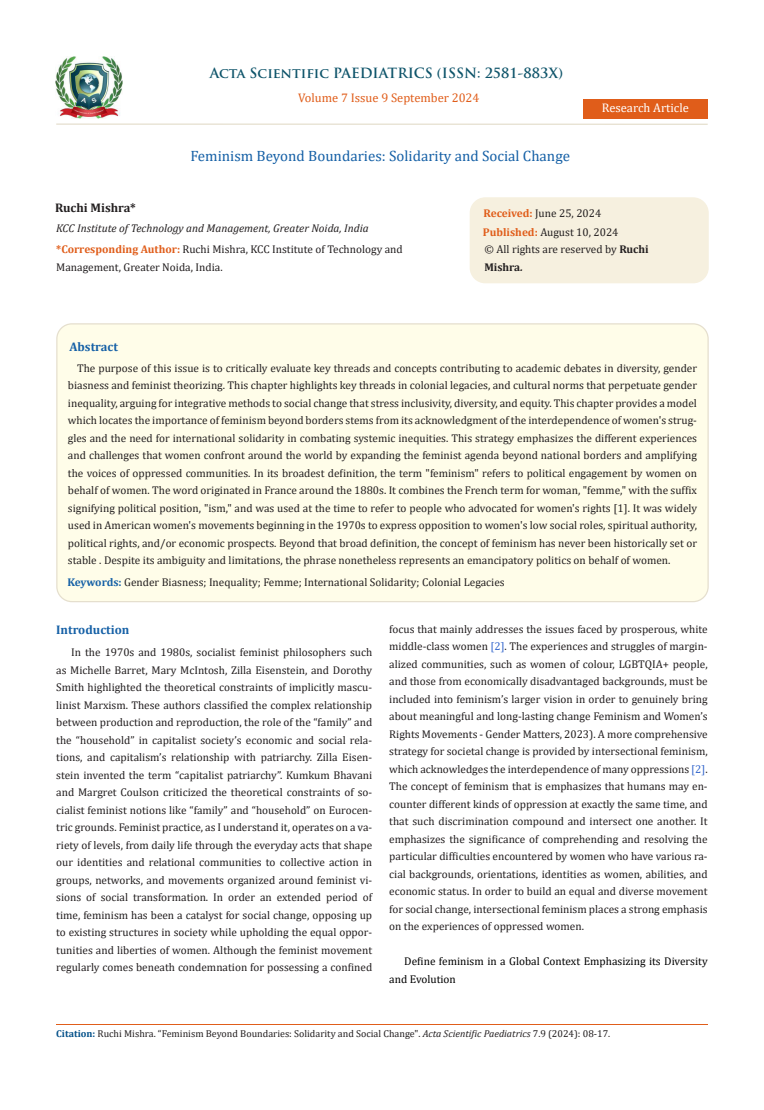
<style>
.page{position:relative;width:764px;height:1110px;background:#fff}
.page>*{position:absolute;margin:0;border:0;box-sizing:border-box;transform-origin:0 0}
.t1{font:15px "Cambria";color:#1560a6}
.t2{font:700 13.75px "Trajan Pro";color:#0e546a}
.t3{font:12.5px "Cambria";color:#e05d1a}
.t4{font:700 12.5px "Cambria";color:#1560a6}
.t5{font:12.5px "Cambria";color:#fff}
.t6{font:700 12.5px "Cambria";color:#231f20}
.t7{font:11.25px/17.5px "Cambria";color:#231f20;text-align:justify}
.Heading_1{font:11.25px/17.5px "Cambria";color:#000}
.t8{font:italic 11.25px "Cambria";color:#231f20}
.t9{font:10px "Cambria";color:#231f20}
.s1{font-weight:700;color:#e05d1a}
.s2{font-weight:700}
.s3{font-weight:700;font-style:italic}
.s4{font-weight:700;color:#1560a6}
.s5{color:#36c}
.s6{font-weight:700;color:#035089}
.s7{font-style:italic}
</style>
<div class="page">
<img style="left:56px;top:57px;width:66px;height:61px">
<div style="left:583px;top:99px;width:124px;height:20px;background:#e05d1a"></div>
<div style="left:470px;top:198px;width:238px;height:85px;background:#f6f0df;border-radius:15px"></div>
<div style="left:470px;top:197px;width:239px;height:86px;border:1px solid #f6f0df;border-radius:15px"></div>
<div style="left:57px;top:324px;width:651px;height:278px;background:#fffde9;border-radius:15px"></div>
<hr style="left:56px;top:1024px;width:651px;height:1px;background:#e05d1a">
<hr style="left:56px;top:123px;width:651px;height:2px;background:#e5dfce">
<p class="t2" style="left:210px;top:64px;width:355px">Acta Scientific PAEDIATRICS (ISSN: 2581-883X)</p>
<p class="t3" style="left:298px;top:91px;width:183px">Volume 7 Issue 9 September 2024</p>
<p class="t1" style="left:190px;top:147px;width:381px">Feminism Beyond Boundaries: Solidarity and Social Change</p>
<p class="t5" style="left:602px;top:100px;width:89px">Research Article</p>
<p class="t6" style="left:55px;top:199px;width:82px">Ruchi Mishra*</p>
<p class="t8" style="left:56px;top:220px;width:314px">KCC Institute of Technology and Management, Greater Noida, India</p>
<p class="t7" style="left:56px;top:241px;width:348px"><span class="s1">*Corresponding Author:</span> Ruchi Mishra, KCC Institute of Technology and<br>Management, Greater Noida, India.</p>
<p class="t4" style="left:70px;top:338px;width:50px">Abstract</p>
<p class="t7" style="left:483px;top:205px;width:119px"><span class="s1">Received:</span> June 25, 2024</p>
<p class="t7" style="left:483px;top:224px;width:137px"><span class="s1">Published:</span> August 10, 2024</p>
<p class="t7" style="left:484px;top:241px;width:166px">© All rights are reserved by <span class="s2">Ruchi<br>Mishra</span><span class="s3">.</span></p>
<p class="t7" style="left:68px;top:359px;width:630px;text-indent:9px">The purpose of this issue is to critically evaluate key threads and concepts contributing to academic debates in diversity, gender biasness and feminist theorizing. This chapter highlights key threads in colonial legacies, and cultural norms that perpetuate gender inequality, arguing for integrative methods to social change that stress inclusivity, diversity, and equity. This chapter provides a model which locates the importance of feminism beyond borders stems from its acknowledgment of the interdependence of women's strug&shy;gles and the need for international solidarity in combating systemic inequities. This strategy emphasizes the different experiences and challenges that women confront around the world by expanding the feminist agenda beyond national borders and amplifying the voices of oppressed communities. In its broadest definition, the term "feminism" refers to political engagement by women on behalf of women. The word originated in France around the 1880s. It combines the French term for woman, "femme," with the suffix signifying political position, "ism," and was used at the time to refer to people who advocated for women's rights [1]. It was widely used in American women's movements beginning in the 1970s to express opposition to women's low social roles, spiritual authority, political rights, and/or economic prospects. Beyond that broad definition, the concept of feminism has never been historically set or stable . Despite its ambiguity and limitations, the phrase nonetheless represents an emancipatory politics on behalf of women.</p>
<p class="t7" style="left:67px;top:573px;width:439px"><span class="s4">Keywords:</span> Gender Biasness; Inequality; Femme; International Solidarity; Colonial Legacies</p>
<p class="t4" style="left:56px;top:621px;width:75px">Introduction</p>
<p class="t7" style="left:56px;top:643px;width:317px;text-indent:15px">In the 1970s and 1980s, socialist feminist philosophers such as Michelle Barret, Mary McIntosh, Zilla Eisenstein, and Dorothy Smith highlighted the theoretical constraints of implicitly mascu&shy;linist Marxism. These authors classified the complex relationship between production and reproduction, the role of the “family” and the “household” in capitalist society’s economic and social rela&shy;tions, and capitalism’s relationship with patriarchy. Zilla Eisen&shy;stein invented the term “capitalist patriarchy”. Kumkum Bhavani and Margret Coulson criticized the theoretical constraints of so&shy;cialist feminist notions like “family” and “household” on Eurocen&shy;tric grounds. Feminist practice, as I understand it, operates on a va&shy;riety of levels, from daily life through the everyday acts that shape our identities and relational communities to collective action in groups, networks, and movements organized around feminist vi&shy;sions of social transformation. In order an extended period of time, feminism has been a catalyst for social change, opposing up to existing structures in society while upholding the equal oppor&shy;tunities and liberties of women. Although the feminist movement regularly comes beneath condemnation for possessing a confined</p>
<p class="t7" style="left:389px;top:620px;width:320px">focus that mainly addresses the issues faced by prosperous, white middle-class women <span class="s5">[2]</span>. The experiences and struggles of margin&shy;alized communities, such as women of colour, LGBTQIA+ people, and those from economically disadvantaged backgrounds, must be included into feminism’s larger vision in order to genuinely bring about meaningful and long-lasting change Feminism and Women’s Rights Movements - Gender Matters, 2023). A more comprehensive strategy for societal change is provided by intersectional feminism, which acknowledges the interdependence of many oppressions <span class="s5">[2]</span>.<br>The concept of feminism that is emphasizes that humans may en&shy;counter different kinds of oppression at exactly the same time, and that such discrimination compound and intersect one another. It emphasizes the significance of comprehending and resolving the particular difficulties encountered by women who have various ra&shy;cial backgrounds, orientations, identities as women, abilities, and economic status. In order to build an equal and diverse movement for social change, intersectional feminism places a strong emphasis on the experiences of oppressed women.</p>
<p class="Heading_1" style="left:389px;top:953px;width:320px;text-indent:15px">Define feminism in a Global Context Emphasizing its Diversity and Evolution</p>
<p class="t9" style="left:56px;top:1028px;width:555px"><span class="s6">Citation:</span> Ruchi Mishra. “Feminism Beyond Boundaries: Solidarity and Social Change". <span class="s7">Acta Scientific Paediatrics</span> 7.9 (2024): 08-17.</p>
</div>
